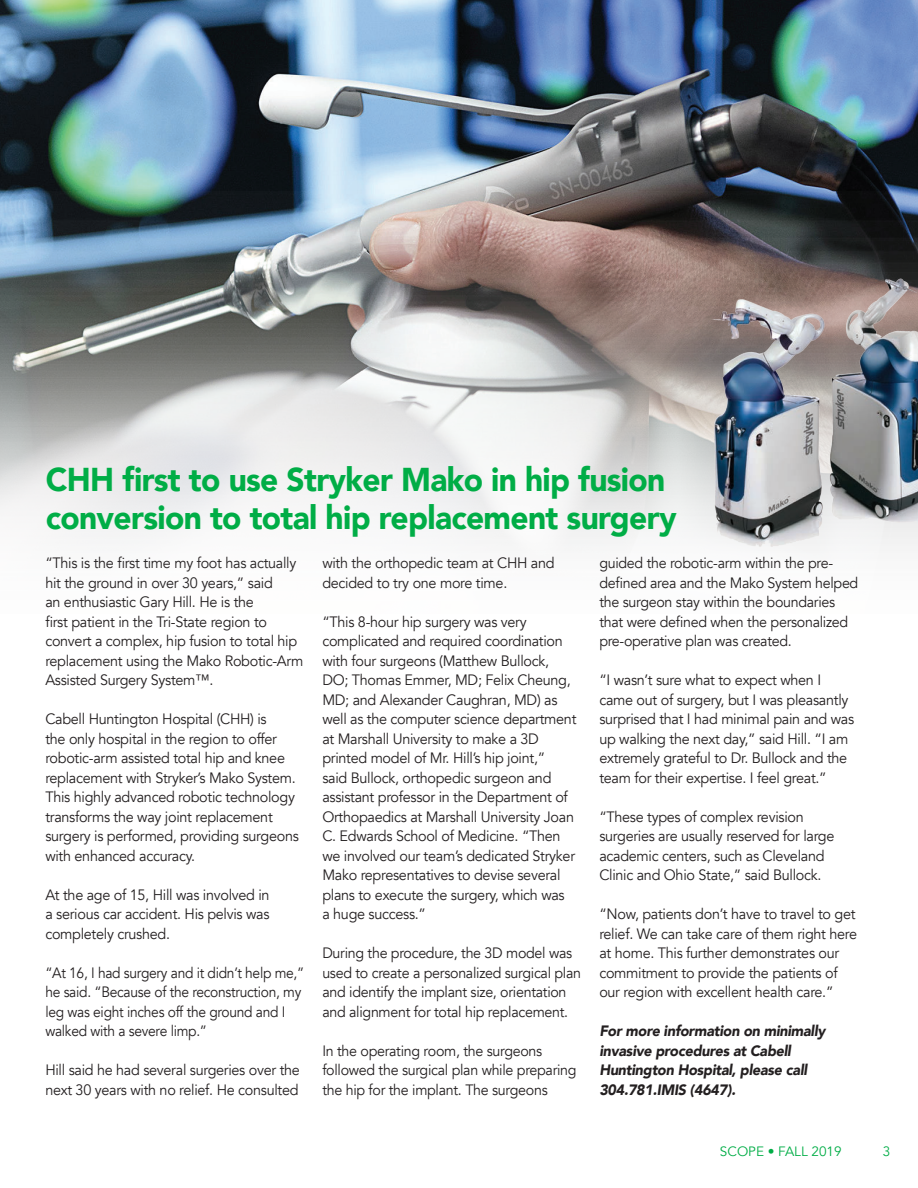
<style>
.page{position:relative;width:918px;height:1188px;background:#fff}
.page>*{position:absolute;margin:0;border:0;box-sizing:border-box;transform-origin:0 0}
.t1{font:900 33px "Avenir";letter-spacing:-.02em;color:#00ad46;scale:.96 1}
.t2{font:15px/19.5px "Avenir";letter-spacing:-.02em;color:#231f20;scale:.96 1}
.t3{font:15px/19.5px "Avenir";letter-spacing:-.02em;color:#231f20;scale:.95 1}
.t4{font:15px/19.5px "Avenir";letter-spacing:-.02em;color:#231f20;scale:.92 1}
.t5{font:italic 900 15px/19.5px "Avenir";letter-spacing:-.02em;color:#231f20;scale:.96 1}
.t6{font:13.5px "Avenir";color:#00ad46}
</style>
<div class="page">
<img style="left:0;top:0;width:918px;height:546px">
<img style="left:670px;top:256px;width:248px;height:295px">
<p class="t1" style="left:46px;top:452px;width:647px">CHH first to use Stryker Mako in hip fusion</p>
<p class="t1" style="left:46px;top:489px;width:659px">conversion to total hip replacement surgery</p>
<p class="t2" style="left:45px;top:553px;width:270px">“This is the first time my foot has actually hit the ground in over 30 years,” said<br>an enthusiastic Gary Hill. He is the<br>first patient in the Tri-State region to convert a complex, hip fusion to total hip replacement using the Mako Robotic-Arm Assisted Surgery System™.</p>
<p class="t2" style="left:45px;top:709px;width:266px">Cabell Huntington Hospital (CHH) is<br>the only hospital in the region to offer robotic-arm assisted total hip and knee replacement with Stryker’s Mako System.<br>This highly advanced robotic technology transforms the way joint replacement surgery is performed, providing surgeons with enhanced accuracy.</p>
<p class="t2" style="left:45px;top:885px;width:235px;text-align:justify">At the age of 15, Hill was involved in a serious car accident. His pelvis was completely crushed.</p>
<p class="t4" style="left:45px;top:963px;width:283px">“At 16, I had surgery and it didn’t help me,” he said. “Because of the reconstruction, my leg was eight inches off the ground and I walked with a severe limp.”</p>
<p class="t2" style="left:45px;top:1060px;width:267px">Hill said he had several surgeries over the next 30 years with no relief. He consulted</p>
<p class="t2" style="left:322px;top:553px;width:243px">with the orthopedic team at CHH and decided to try one more time.</p>
<p class="t2" style="left:322px;top:612px;width:266px">“This 8-hour hip surgery was very complicated and required coordination with four surgeons (Matthew Bullock, DO; Thomas Emmer, MD; Felix Cheung, MD; and Alexander Caughran, MD) as well as the computer science department at Marshall University to make a 3D printed model of Mr. Hill’s hip joint,”<br>said Bullock, orthopedic surgeon and assistant professor in the Department of Orthopaedics at Marshall University Joan C. Edwards School of Medicine. “Then we involved our team’s dedicated Stryker Mako representatives to devise several plans to execute the surgery, which was</p>
<p class="t2" style="left:322px;top:904px;width:110px">a huge success.”</p>
<p class="t3" style="left:322px;top:943px;width:274px">During the procedure, the 3D model was used to create a personalized surgical plan and identify the implant size, orientation and alignment for total hip replacement.</p>
<p class="t3" style="left:322px;top:1041px;width:269px">In the operating room, the surgeons followed the surgical plan while preparing the hip for the implant. The surgeons</p>
<p class="t3" style="left:599px;top:553px;width:274px">guided the robotic-arm within the pre&shy;defined area and the Mako System helped the surgeon stay within the boundaries that were defined when the personalized pre-operative plan was created.</p>
<p class="t2" style="left:599px;top:670px;width:267px">“I wasn’t sure what to expect when I came out of surgery, but I was pleasantly surprised that I had minimal pain and was up walking the next day,” said Hill. “I am extremely grateful to Dr. Bullock and the team for their expertise. I feel great.”</p>
<p class="t2" style="left:599px;top:807px;width:246px">“These types of complex revision surgeries are usually reserved for large academic centers, such as Cleveland Clinic and Ohio State,” said Bullock.</p>
<p class="t2" style="left:599px;top:904px;width:270px">“Now, patients don’t have to travel to get relief. We can take care of them right here at home. This further demonstrates our commitment to provide the patients of our region with excellent health care.”</p>
<p class="t5" style="left:599px;top:1021px;width:237px">For more information on minimally invasive procedures at Cabell<br>Huntington Hospital, please call<br>304.781.IMIS (4647).</p>
<p class="t6" style="left:720px;top:1144px;width:123px">SCOPE • FALL 2019</p>
<p class="t6" style="left:883px;top:1144px;width:9px">3</p>
</div>
